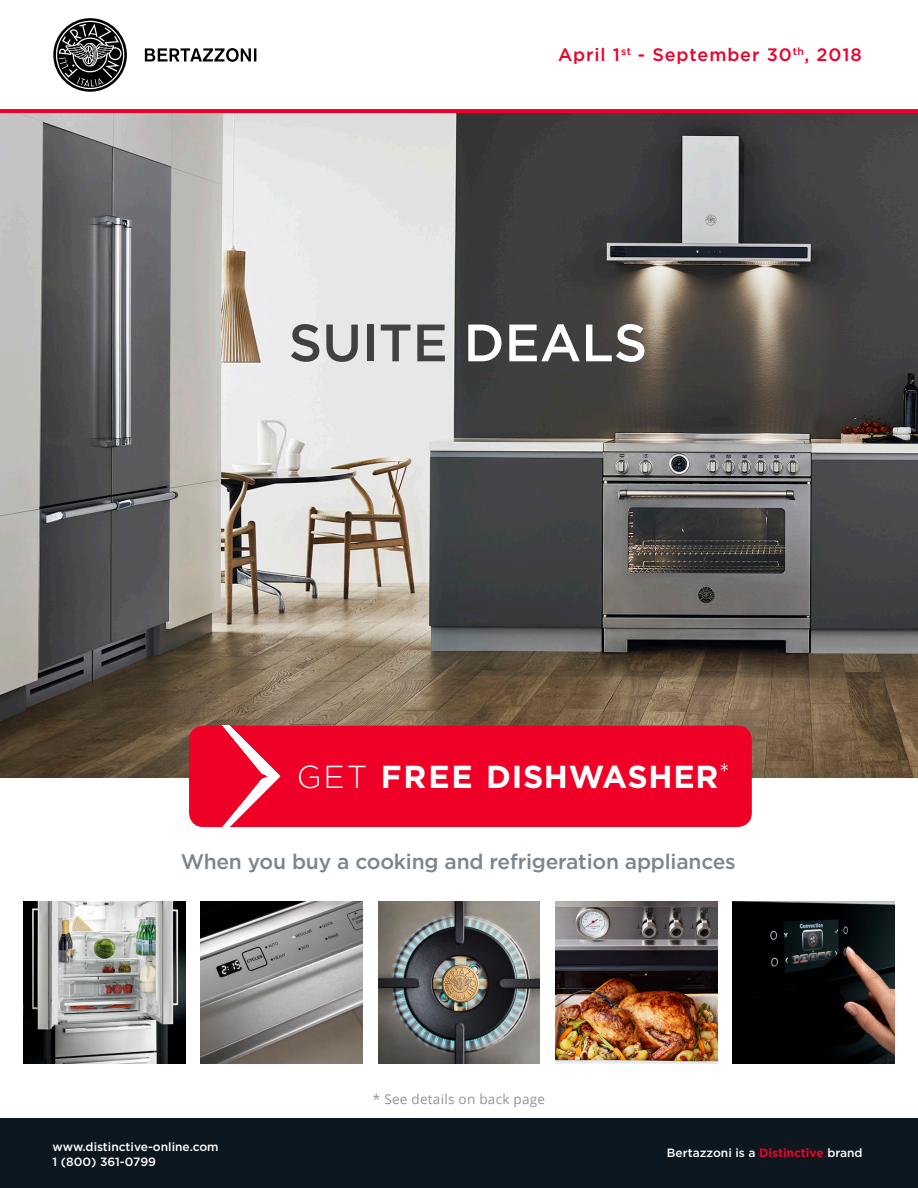
<style>
.page{position:relative;width:918px;height:1188px;background:#fff}
.page>*{position:absolute;margin:0;border:0;box-sizing:border-box;transform-origin:0 0}
.t1{font:500 52.5px "Gotham";color:#414141}
.t2{font:700 31.8px "Gotham";letter-spacing:.02em;color:#fff}
.t3{font:500 21px "Gotham";letter-spacing:-.01em;color:#7c858c}
.t4{font:500 18px "Gotham";letter-spacing:.05em;color:#ef0027}
.t5{font:13.5px "Open Sans";letter-spacing:.02em;color:#919396}
.t6{font:500 12px/15px "Gotham";color:#fff}
.s1{color:#fff}
.s2{font-weight:300}
.s3{font-weight:700;color:#ef0027}
</style>
<div class="page">
<div style="left:0;top:1118px;width:918px;height:70px;background:#0d1720"></div>
<svg style="left:53px;top:18px;width:74px;height:74px"></svg>
<svg style="left:56px;top:21px;width:68px;height:68px"></svg>
<svg style="left:145px;top:48px;width:111px;height:14px"></svg>
<svg style="left:0;top:109px;width:918px;height:5px;background:#d91d3c"></svg>
<img style="left:0;top:114px;width:918px;height:664px">
<img style="left:378px;top:902px;width:162px;height:162px">
<img style="left:555px;top:902px;width:162px;height:162px">
<img style="left:24px;top:902px;width:162px;height:162px">
<img style="left:201px;top:902px;width:162px;height:162px">
<img style="left:733px;top:902px;width:162px;height:162px">
<div style="left:189px;top:726px;width:563px;height:101px;background:#ef0027;border-radius:14px"></div>
<svg style="left:222px;top:726px;width:58px;height:101px"></svg>
<h3 class="t4" style="left:558px;top:43px;width:305px">April 1<sup>st</sup> - September 30<sup>th</sup>, 2018</h3>
<p class="t1" style="left:289px;top:308px;width:360px">SUITE <span class="s1">DEALS</span></p>
<p class="t2" style="left:297px;top:755px;width:435px"><span class="s2">GET</span> FREE DISHWASHER<sup>*</sup></p>
<p class="t3" style="left:181px;top:848px;width:557px">When you buy a cooking and refrigeration appliances</p>
<p class="t6" style="left:53px;top:1139px;width:168px">www.distinctive-online.com<br>1 (800) 361-0799</p>
<p class="t5" style="left:373px;top:1090px;width:174px">* See details on back page</p>
<p class="t6" style="left:667px;top:1145px;width:197px">Bertazzoni is a <span class="s3">Distinctive</span> brand</p>
</div>
